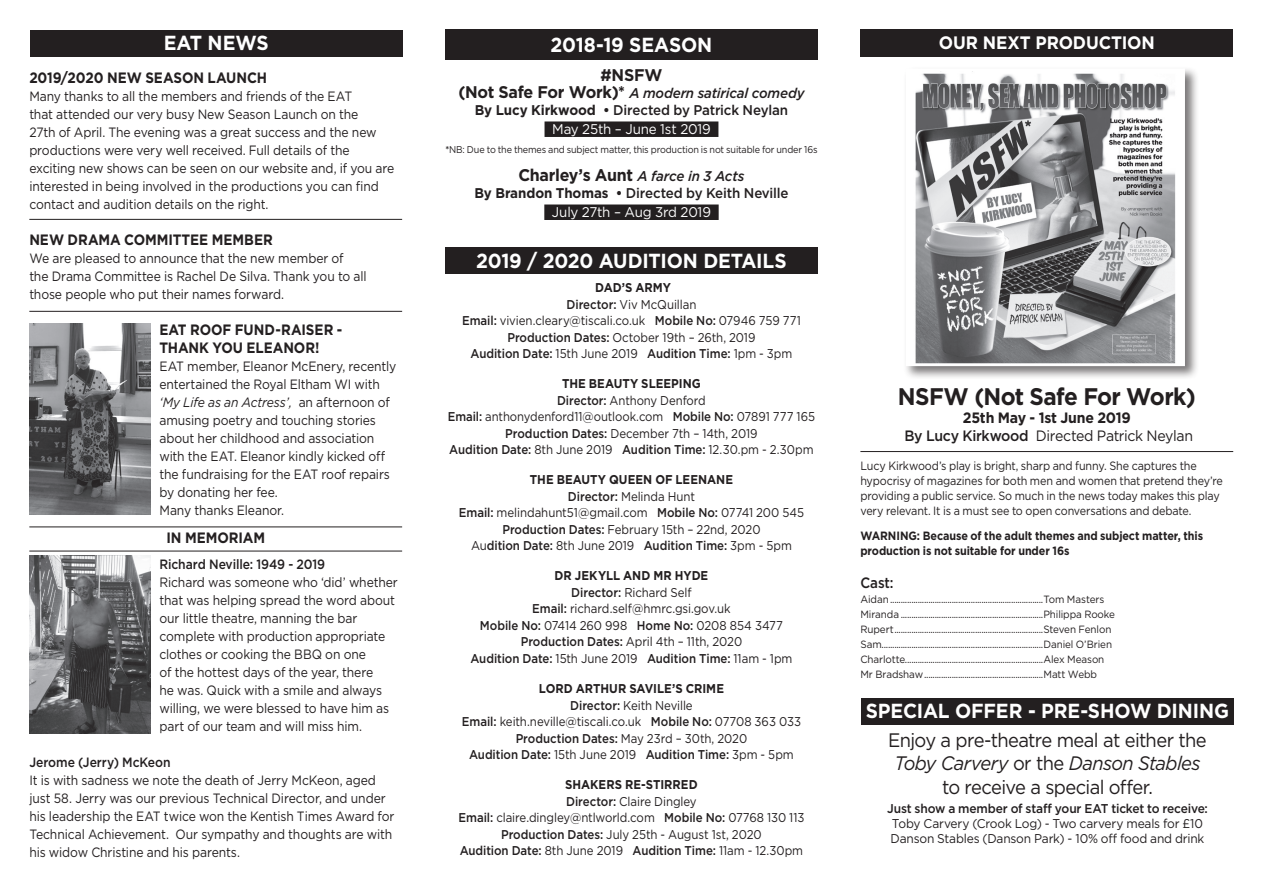
<style>
.page{position:relative;width:1263px;height:893px;background:#fff}
.page>*{position:absolute;margin:0;border:0;box-sizing:border-box;transform-origin:0 0}
.t1{font:700 24px "Gotham";letter-spacing:-.03em;color:#231f20;scale:.94 1}
.t2{font:700 20.4px "Gotham";letter-spacing:-.01em;color:#fff;scale:.94 1}
.t3{font:19.5px/23.2px "Gotham";letter-spacing:-.04em;color:#231f20;text-align:center;scale:.94 1}
.t4{font:700 18px "Gotham";letter-spacing:-.01em;color:#fff;scale:.94 1}
.t5{font:700 16.95px "Gotham";letter-spacing:-.015em;color:#231f20;scale:.95 1}
.t6{font:700 15px/18px "Gotham";letter-spacing:-.005em;color:#231f20;scale:.9 1}
.t7{font:15px/18px "Gotham";letter-spacing:-.025em;color:#231f20;text-align:center;scale:.94 1}
.t8{font:500 15px "Gotham";color:#231f20;scale:.89 1}
.t9{font:500 14.1px/17px "Gotham";letter-spacing:-.015em;color:#231f20;text-align:center;scale:.95 1}
.t10{font:14.1px "Gotham";letter-spacing:-.01em;color:#fff;scale:.95 1}
.t11{font:13.5px/18px "Gotham";letter-spacing:-.01em;color:#231f20;scale:.9 1}
.t12{font:500 13.5px "Gotham";letter-spacing:-.005em;color:#231f20;scale:.9 1}
.t13{font:12.75px/16.5px "Gotham";letter-spacing:-.01em;color:#231f20;text-align:center;scale:.9 1}
.t14{font:12.75px/16.5px "Gotham";letter-spacing:-.01em;color:#231f20;text-align:center;scale:.89 1}
.t15{font:12.75px/15px "Gotham";letter-spacing:-.01em;color:#231f20;scale:.94 1}
.t16{font:500 12.75px "Gotham";letter-spacing:-.015em;color:#231f20;scale:.94 1}
.t17{font:12px/15.3px "Gotham";letter-spacing:-.015em;color:#231f20;scale:.9 1}
.t18{font:700 12px/15.3px "Gotham";letter-spacing:-.01em;color:#231f20;scale:.9 1}
.t19{font:10.5px/15px "Gotham";letter-spacing:-.01em;color:#231f20;scale:.94 1}
.t20{font:9.9px "Gotham";letter-spacing:-.02em;color:#231f20;scale:.92 1}
.s1{font-style:italic}
.s2{font-weight:700;font-size:16.95px}
.s3{font-weight:700}
.s4{color:#231f20}
.s5{font-weight:500}
.s6{font-weight:500;font-style:italic;font-size:14.1px}
.s7{font-weight:400;color:#fff}
.s8{font-weight:400}
</style>
<div class="page">
<div style="left:30px;top:30px;width:373px;height:26px;background:#231f20"></div>
<div style="left:445px;top:248px;width:373px;height:26px;background:#231f20"></div>
<div style="left:903px;top:66px;width:296px;height:315px;background:#231f20;opacity:.6"></div>
<img style="left:909px;top:72px;width:273px;height:291px">
<div style="left:861px;top:698px;width:373px;height:26px;background:#231f20"></div>
<div style="left:860px;top:29px;width:373px;height:27px;background:#231f20"></div>
<hr style="left:860px;top:451px;width:373px;height:1px;background:#231f20">
<hr style="left:29px;top:219px;width:373px;height:1px;background:#231f20">
<hr style="left:29px;top:311px;width:373px;height:1px;background:#231f20">
<hr style="left:29px;top:526px;width:373px;height:1px;background:#231f20">
<hr style="left:29px;top:551px;width:373px;height:1px;background:#231f20">
<div style="left:445px;top:30px;width:373px;height:30px;background:#231f20"></div>
<div style="left:544px;top:121px;width:174px;height:16px;background:#231f20"></div>
<div style="left:544px;top:204px;width:175px;height:16px;background:#231f20"></div>
<img style="left:30px;top:324px;width:121px;height:190px">
<img style="left:30px;top:556px;width:121px;height:177px">
<h2 class="t2" style="left:164px;top:31px;width:113px">EAT NEWS</h2>
<p class="t6" style="left:29px;top:68px;width:266px">2019/2020 NEW SEASON LAUNCH</p>
<p class="t11" style="left:29px;top:87px;width:407px">Many thanks to all the members and friends of the EAT<br>that attended our very busy New Season Launch on the<br>27th of April. The evening was a great success and the new productions were very well received. Full details of the exciting new shows can be seen on our website and, if you are interested in being involved in the productions you can find contact and audition details on the right.</p>
<p class="t6" style="left:29px;top:230px;width:272px">NEW DRAMA COMMITTEE MEMBER</p>
<p class="t11" style="left:29px;top:249px;width:376px">We are pleased to announce that the new member of<br>the Drama Committee is Rachel De Silva. Thank you to all those people who put their names forward.</p>
<p class="t6" style="left:159px;top:320px;width:205px">EAT ROOF FUND-RAISER -<br>THANK YOU ELEANOR!</p>
<p class="t11" style="left:159px;top:357px;width:265px">EAT member, Eleanor McEnery, recently entertained the Royal Eltham WI with <span class="s1">‘My Life as an Actress’,</span> an afternoon of amusing poetry and touching stories about her childhood and association with the EAT. Eleanor kindly kicked off the fundraising for the EAT roof repairs by donating her fee.<br>Many thanks Eleanor.</p>
<p class="t6" style="left:166px;top:528px;width:111px">IN MEMORIAM</p>
<p class="t12" style="left:159px;top:556px;width:186px">Richard Neville: 1949 - 2019</p>
<p class="t11" style="left:159px;top:573px;width:266px">Richard was someone who ‘did’ whether that was helping spread the word about our little theatre, manning the bar complete with production appropriate clothes or cooking the BBQ on one<br>of the hottest days of the year, there<br>he was. Quick with a smile and always willing, we were blessed to have him as part of our team and will miss him.</p>
<p class="t12" style="left:29px;top:754px;width:159px">Jerome (Jerry) McKeon</p>
<p class="t11" style="left:29px;top:771px;width:407px">It is with sadness we note the death of Jerry McKeon, aged just 58. Jerry was our previous Technical Director, and under his leadership the EAT twice won the Kentish Times Award for Technical Achievement. Our sympathy and thoughts are with his widow Christine and his parents.</p>
<h2 class="t2" style="left:551px;top:33px;width:174px">2018-19 SEASON</h2>
<p class="t5" style="left:600px;top:65px;width:67px">#NSFW</p>
<p class="t9" style="left:458px;top:84px;width:366px"><span class="s2">(Not Safe For Work)*</span> <span class="s1">A modern satirical comedy<br></span><span class="s3">By Lucy Kirkwood •</span> Directed by Patrick Neylan</p>
<p class="t10" style="left:552px;top:121px;width:176px">May 25th – June 1st 2019<span class="s4">x</span></p>
<p class="t20" style="left:445px;top:144px;width:406px"><span class="s5">*</span>NB: Due to the themes and subject matter, this production is not suitable for under 16s</p>
<p class="t5" style="left:518px;top:165px;width:239px">Charley’s Aunt <span class="s6">A farce in 3 Acts</span></p>
<p class="t9" style="left:474px;top:183px;width:332px;line-height:19px"><span class="s3">By Brandon Thomas •</span> Directed by Keith Neville<br><span class="s7">July 27th – Aug 3rd 2019</span><span class="s8">x</span></p>
<h2 class="t2" style="left:476px;top:249px;width:332px">2019 / 2020 AUDITION DETAILS</h2>
<p class="t13" style="left:462px;top:279px;width:378px"><span class="s3">DAD’S ARMY<br></span><span class="s5">Director:</span> Viv McQuillan<br><span class="s5">Email:</span> vivien.cleary@tiscali.co.uk <span class="s5">Mobile No:</span> 07946 759 771<br><span class="s5">Production Dates:</span> October 19th – 26th, 2019<br><span class="s5">Audition Date:</span> 15th June 2019 <span class="s5">Audition Time:</span> 1pm - 3pm</p>
<p class="t14" style="left:448px;top:375px;width:414px"><span class="s3">THE BEAUTY SLEEPING<br></span><span class="s5">Director:</span> Anthony Denford<br><span class="s5">Email:</span> anthonydenford11@outlook.com <span class="s5">Mobile No:</span> 07891 777 165<br><span class="s5">Production Dates:</span> December 7th – 14th, 2019<br><span class="s5">Audition Date:</span> 8th June 2019 <span class="s5">Audition Time:</span> 12.30.pm - 2.30pm</p>
<p class="t13" style="left:459px;top:471px;width:385px"><span class="s3">THE BEAUTY QUEEN OF LEENANE<br></span><span class="s5">Director:</span> Melinda Hunt<br><span class="s5">Email:</span> melindahunt51@gmail.com <span class="s5">Mobile No:</span> 07741 200 545<br><span class="s5">Production Dates:</span> February 15th – 22nd, 2020<br>Au<span class="s5">dition Date:</span> 8th June 2019 <span class="s5">Audition Time:</span> 3pm - 5pm</p>
<p class="t13" style="left:470px;top:567px;width:359px"><span class="s3">DR JEKYLL AND MR HYDE<br></span><span class="s5">Director:</span> Richard Self<br><span class="s5">Email:</span> richard.self@hmrc.gsi.gov.uk<br><span class="s5">Mobile No:</span> 07414 260 998 <span class="s5">Home No:</span> 0208 854 3477<br><span class="s5">Production Dates:</span> April 4th – 11th, 2020<br><span class="s5">Audition Date:</span> 15th June 2019 <span class="s5">Audition Time:</span> 11am - 1pm</p>
<p class="t13" style="left:462px;top:680px;width:378px"><span class="s3">LORD ARTHUR SAVILE’S CRIME<br></span><span class="s5">Director:</span> Keith Neville<br><span class="s5">Email:</span> keith.neville@tiscali.co.uk <span class="s5">Mobile No:</span> 07708 363 033<br><span class="s5">Production Dates:</span> May 23rd – 30th, 2020<br><span class="s5">Audition Date:</span> 15th June 2019 <span class="s5">Audition Time:</span> 3pm - 5pm</p>
<p class="t13" style="left:458px;top:776px;width:386px"><span class="s3">SHAKERS RE-STIRRED<br></span><span class="s5">Director:</span> Claire Dingley<br><span class="s5">Email:</span> claire.dingley@ntlworld.com <span class="s5">Mobile No:</span> 07768 130 113<br><span class="s5">Production Dates:</span> July 25th - August 1st, 2020<br><span class="s5">Audition Date:</span> 8th June 2019 <span class="s5">Audition Time:</span> 11am - 12.30pm</p>
<h3 class="t4" style="left:939px;top:33px;width:231px">OUR NEXT PRODUCTION</h3>
<h1 class="t1" style="left:898px;top:382px;width:318px">NSFW (Not Safe For Work)</h1>
<p class="t7" style="left:904px;top:408px;width:308px"><span class="s3">25th May - 1st June 2019<br></span><span class="s5">By Lucy Kirkwood</span> Directed Patrick Neylan</p>
<p class="t17" style="left:860px;top:457px;width:404px">Lucy Kirkwood’s play is bright, sharp and funny. She captures the hypocrisy of magazines for both men and women that pretend they’re providing a public service. So much in the news today makes this play very relevant. It is a must see to open conversations and debate.</p>
<p class="t18" style="left:860px;top:528px;width:382px">WARNING: Because of the adult themes and subject matter, this production is not suitable for under 16s</p>
<p class="t8" style="left:860px;top:574px;width:39px">Cast:</p>
<p class="t19" style="left:860px;top:592px;width:272px">Aidan ........................................................................Tom Masters Miranda ...................................................................Philippa Rooke Rupert......................................................................Steven Fenlon Sam............................................................................Daniel O’Brien Charlotte.................................................................Alex Meason Mr Bradshaw........................................................Matt Webb</p>
<h2 class="t2" style="left:866px;top:699px;width:388px">SPECIAL OFFER - PRE-SHOW DINING</h2>
<h3 class="t3" style="left:888px;top:728px;width:340px">Enjoy a pre-theatre meal at either the<br><span class="s1">Toby Carvery</span> or the <span class="s1">Danson Stables </span>to receive a special offer.</h3>
<p class="t16" style="left:887px;top:801px;width:343px">Just show a member of staff your EAT ticket to receive:</p>
<p class="t15" style="left:891px;top:816px;width:335px">Toby Carvery (Crook Log) - Two carvery meals for £10<br>Danson Stables (Danson Park) - 10% off food and drink</p>
</div>
